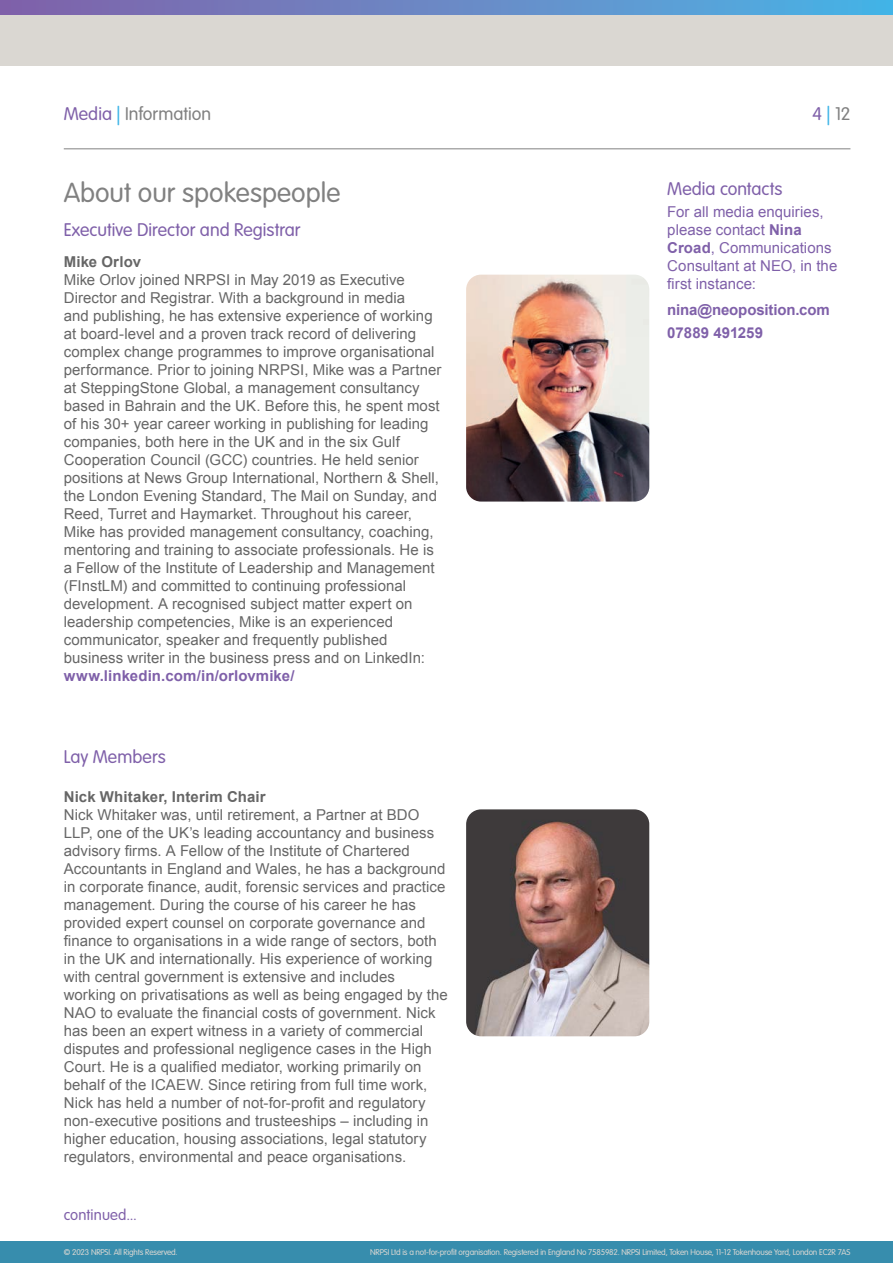
<style>
.page{position:relative;width:893px;height:1263px;background:#fff}
.page>*{position:absolute;margin:0;border:0;box-sizing:border-box;transform-origin:0 0}
.t1{font:300 27px "VAG Rounded Std";color:#818181}
.t2{font:300 18px "VAG Rounded Std";letter-spacing:.005em;color:#7f60a9}
.t3{font:300 18px "VAG Rounded Std";letter-spacing:.005em;color:#818181}
.t4{font:15px/18px "Arial";letter-spacing:.005em;color:#666}
.t5{font:15px/18px "Arial";letter-spacing:.005em;color:#7f60a9}
.t6{font:700 15px/22.2px "Arial";color:#7f60a9}
.t7{font:700 15px "Arial";letter-spacing:.01em;color:#666}
.t8{font:300 15px "VAG Rounded Std";letter-spacing:.01em;color:#7f60a9}
.t9{font:300 8.25px "VAG Rounded Std";letter-spacing:-.02em;color:#dad7d2}
.s1{color:#7f60a9}
.s2{color:#40b5e7}
.s3{font-weight:700}
</style>
<div class="page">
<div style="left:0;top:15px;width:893px;height:51px;background:#dad7d2"></div>
<svg style="left:0;top:0;width:893px;height:15px"></svg>
<div style="left:0;top:1242px;width:893px;height:21px;background:#378dad"></div>
<hr style="left:64px;top:149px;width:786px;height:1px;background:#818181">
<img style="left:466px;top:275px;width:183px;height:227px">
<img style="left:466px;top:809px;width:183px;height:227px">
<p class="t3" style="left:64px;top:104px;width:149px"><span class="s1">Media</span> <span class="s2">|</span> Information</p>
<p class="t3" style="left:812px;top:104px;width:40px"><span class="s1">4</span> <span class="s2">|</span> 12</p>
<h1 class="t1" style="left:64px;top:177px;width:278px">About our spokespeople</h1>
<p class="t2" style="left:64px;top:219px;width:238px">Executive Director and Registrar</p>
<p class="t7" style="left:64px;top:251px;width:79px">Mike Orlov</p>
<p class="t4" style="left:64px;top:271px;width:379px">Mike Orlov joined NRPSI in May 2019 as Executive Director and Registrar. With a background in media<br>and publishing, he has extensive experience of working at board-level and a proven track record of delivering complex change programmes to improve organisational performance. Prior to joining NRPSI, Mike was a Partner at SteppingStone Global, a management consultancy based in Bahrain and the UK. Before this, he spent most of his 30+ year career working in publishing for leading companies, both here in the UK and in the six Gulf Cooperation Council (GCC) countries. He held senior positions at News Group International, Northern &amp; Shell, the London Evening Standard, The Mail on Sunday, and Reed, Turret and Haymarket. Throughout his career, Mike has provided management consultancy, coaching, mentoring and training to associate professionals. He is a Fellow of the Institute of Leadership and Management (FInstLM) and committed to continuing professional development. A recognised subject matter expert on leadership competencies, Mike is an experienced communicator, speaker and frequently published business writer in the business press and on LinkedIn:</p>
<p class="t6" style="left:64px;top:665px;width:232px">www.linkedin.com/in/orlovmike/</p>
<p class="t2" style="left:64px;top:746px;width:104px">Lay Members</p>
<p class="t7" style="left:64px;top:787px;width:203px">Nick Whitaker, Interim Chair</p>
<p class="t4" style="left:64px;top:806px;width:386px">Nick Whitaker was, until retirement, a Partner at BDO LLP, one of the UK’s leading accountancy and business advisory firms. A Fellow of the Institute of Chartered Accountants in England and Wales, he has a background in corporate finance, audit, forensic services and practice management. During the course of his career he has provided expert counsel on corporate governance and finance to organisations in a wide range of sectors, both in the UK and internationally. His experience of working with central government is extensive and includes working on privatisations as well as being engaged by the NAO to evaluate the financial costs of government. Nick has been an expert witness in a variety of commercial disputes and professional negligence cases in the High Court. He is a qualified mediator, working primarily on behalf of the ICAEW. Since retiring from full time work, Nick has held a number of not-for-profit and regulatory non-executive positions and trusteeships – including in higher education, housing associations, legal statutory regulators, environmental and peace organisations.</p>
<p class="t8" style="left:64px;top:1206px;width:74px">continued...</p>
<p class="t2" style="left:667px;top:178px;width:117px">Media contacts</p>
<p class="t5" style="left:667px;top:203px;width:172px">For all media enquiries, please contact <span class="s3">Nina<br>Croad</span>, Communications<br>Consultant at NEO, in the first instance:</p>
<p class="t6" style="left:667px;top:299px;width:164px">nina@neoposition.com<br>07889 491259</p>
<p class="t9" style="left:64px;top:1247px;width:115px">© 2023 NRPSI. All Rights Reserved.</p>
<p class="t9" style="left:370px;top:1247px;width:482px">NRPSI Ltd is a not-for-profit organisation. Registered in England No 7585982. NRPSI Limited, Token House, 11-12 Tokenhouse Yard, London EC2R 7AS</p>
</div>
